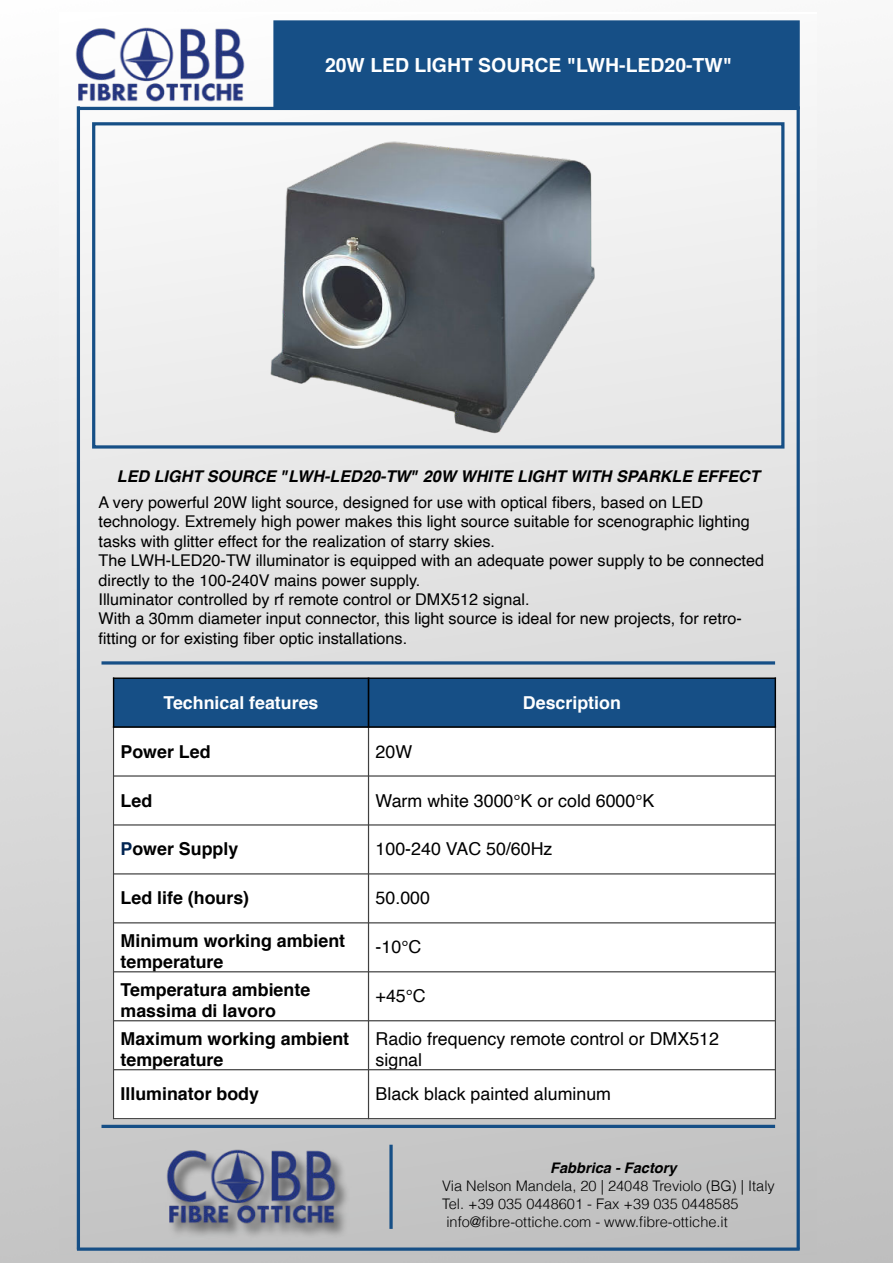
<style>
.page{position:relative;width:893px;height:1263px;background:#fff}
.page>*{position:absolute;margin:0;border:0;box-sizing:border-box;transform-origin:0 0}
.t1{font:700 19.5px "Helvetica";color:#fff}
.t2{font:700 17.85px/21px "Helvetica";color:#000}
.t3{font:17.85px/21px "Helvetica";color:#000}
.t4{font:700 17.85px "Helvetica";color:#fff}
.t5{font:16.2px/19.5px "Helvetica";color:#000}
.t6{font:italic 700 16.2px "Helvetica";color:#000}
.t7{font:300 14.55px/17.9px "Helvetica";color:#000}
.t8{font:italic 700 14.55px "Helvetica";color:#000}
.s1{color:#002452}
</style>
<div class="page">
<div style="left:60px;top:14px;width:757px;height:1240px;background:linear-gradient(to bottom,#fbfcfc,#bfbfc0)"></div>
<svg style="left:389px;top:1145px;width:4px;height:84px"></svg>
<div style="left:273px;top:20px;width:527px;height:89px;background:#164f86"></div>
<hr style="left:78px;top:107px;width:721px;height:3px;background:#164f86">
<hr style="left:77px;top:106px;width:3px;height:1143px;background:#164f86">
<svg style="left:77px;top:1247px;width:723px;height:4px;background:#366490"></svg>
<hr style="left:797px;top:106px;width:3px;height:1143px;background:#164f86">
<div style="left:92px;top:122px;width:692px;height:327px;border:3px solid #164f86"></div>
<hr style="left:102px;top:1125px;width:673px;height:3px;background:#164f86">
<div style="left:113px;top:678px;width:255px;height:49px;background:#164f86"></div>
<div style="left:368px;top:678px;width:407px;height:49px;background:#164f86"></div>
<div style="left:113px;top:727px;width:255px;height:49px;background:#fff"></div>
<div style="left:368px;top:727px;width:407px;height:49px;background:#fff"></div>
<div style="left:113px;top:776px;width:255px;height:49px;background:#fff"></div>
<div style="left:368px;top:776px;width:407px;height:49px;background:#fff"></div>
<div style="left:113px;top:825px;width:255px;height:49px;background:#fff"></div>
<div style="left:368px;top:825px;width:407px;height:49px;background:#fff"></div>
<div style="left:113px;top:874px;width:255px;height:49px;background:#fff"></div>
<div style="left:368px;top:874px;width:407px;height:49px;background:#fff"></div>
<div style="left:113px;top:923px;width:255px;height:49px;background:#fff"></div>
<div style="left:368px;top:923px;width:407px;height:49px;background:#fff"></div>
<div style="left:113px;top:972px;width:255px;height:49px;background:#fff"></div>
<div style="left:368px;top:972px;width:407px;height:49px;background:#fff"></div>
<div style="left:113px;top:1021px;width:255px;height:49px;background:#fff"></div>
<div style="left:368px;top:1021px;width:407px;height:49px;background:#fff"></div>
<div style="left:113px;top:1070px;width:255px;height:49px;background:#fff"></div>
<div style="left:368px;top:1070px;width:407px;height:49px;background:#fff"></div>
<hr style="left:113px;top:726px;width:255px;height:2px;background:#000">
<hr style="left:368px;top:726px;width:408px;height:2px;background:#000">
<hr style="left:113px;top:775px;width:255px;height:2px;background:#404040">
<hr style="left:368px;top:775px;width:408px;height:2px;background:#404040">
<hr style="left:113px;top:824px;width:255px;height:1px;background:#404040">
<hr style="left:368px;top:824px;width:408px;height:1px;background:#404040">
<hr style="left:113px;top:873px;width:255px;height:1px;background:#404040">
<hr style="left:368px;top:873px;width:408px;height:1px;background:#404040">
<hr style="left:113px;top:922px;width:255px;height:1px;background:#404040">
<hr style="left:368px;top:922px;width:408px;height:1px;background:#404040">
<hr style="left:113px;top:971px;width:255px;height:1px;background:#404040">
<hr style="left:368px;top:971px;width:408px;height:1px;background:#404040">
<hr style="left:113px;top:1020px;width:255px;height:1px;background:#404040">
<hr style="left:368px;top:1020px;width:408px;height:1px;background:#404040">
<hr style="left:113px;top:1069px;width:255px;height:1px;background:#404040">
<hr style="left:368px;top:1069px;width:408px;height:1px;background:#404040">
<hr style="left:368px;top:677px;width:1px;height:51px;background:#000">
<hr style="left:368px;top:728px;width:1px;height:97px;background:#404040">
<hr style="left:368px;top:825px;width:1px;height:49px;background:#404040">
<hr style="left:368px;top:874px;width:1px;height:49px;background:#404040">
<hr style="left:368px;top:923px;width:1px;height:49px;background:#404040">
<hr style="left:368px;top:972px;width:1px;height:49px;background:#404040">
<hr style="left:368px;top:1021px;width:1px;height:49px;background:#404040">
<hr style="left:368px;top:1070px;width:1px;height:49px;background:#404040">
<hr style="left:113px;top:677px;width:1px;height:51px;background:#000">
<hr style="left:113px;top:728px;width:1px;height:97px;background:#404040">
<hr style="left:113px;top:825px;width:1px;height:49px;background:#404040">
<hr style="left:113px;top:874px;width:1px;height:49px;background:#404040">
<hr style="left:113px;top:923px;width:1px;height:49px;background:#404040">
<hr style="left:113px;top:972px;width:1px;height:49px;background:#404040">
<hr style="left:113px;top:1021px;width:1px;height:49px;background:#404040">
<hr style="left:113px;top:1070px;width:1px;height:49px;background:#404040">
<hr style="left:775px;top:677px;width:1px;height:51px;background:#000">
<hr style="left:775px;top:728px;width:1px;height:244px;background:#404040">
<hr style="left:775px;top:972px;width:1px;height:49px;background:#404040">
<hr style="left:775px;top:1021px;width:1px;height:49px;background:#404040">
<hr style="left:775px;top:1070px;width:1px;height:49px;background:#404040">
<hr style="left:113px;top:677px;width:255px;height:2px;background:#000">
<hr style="left:368px;top:677px;width:408px;height:2px;background:#000">
<hr style="left:113px;top:1118px;width:255px;height:1px;background:#404040">
<hr style="left:368px;top:1118px;width:408px;height:1px;background:#404040">
<hr style="left:102px;top:661px;width:673px;height:3px;background:#164f86">
<img style="left:237px;top:82px;width:403px;height:380px">
<img style="left:165px;top:1150px;width:187px;height:90px">
<img style="left:166px;top:1150px;width:170px;height:74px">
<img style="left:75px;top:28px;width:171px;height:74px">
<p class="t1" style="left:325px;top:57px;width:408px">20W LED LIGHT SOURCE "LWH-LED20-TW"</p>
<p class="t6" style="left:117px;top:470px;width:644px">LED LIGHT SOURCE "LWH-LED20-TW" 20W WHITE LIGHT WITH SPARKLE EFFECT</p>
<p class="t5" style="left:99px;top:494px;width:667px">A very powerful 20W light source, designed for use with optical fibers, based on LED technology. Extremely high power makes this light source suitable for scenographic lighting tasks with glitter effect for the realization of starry skies.<br>The LWH-LED20-TW illuminator is equipped with an adequate power supply to be connected directly to the 100-240V mains power supply.<br>Illuminator controlled by rf remote control or DMX512 signal.<br>With a 30mm diameter input connector, this light source is ideal for new projects, for retro&shy;fitting or for existing fiber optic installations.</p>
<p class="t4" style="left:163px;top:696px;width:157px">Technical features</p>
<p class="t4" style="left:523px;top:696px;width:99px">Description</p>
<p class="t2" style="left:121px;top:743px;width:92px">Power Led</p>
<p class="t3" style="left:376px;top:743px;width:38px">20W</p>
<p class="t2" style="left:121px;top:791px;width:33px">Led</p>
<p class="t3" style="left:376px;top:791px;width:280px">Warm white 3000°K or cold 6000°K</p>
<p class="t2" style="left:121px;top:840px;width:119px"><span class="s1">P</span>ower Supply</p>
<p class="t3" style="left:376px;top:840px;width:178px">100-240 VAC 50/60Hz</p>
<p class="t2" style="left:121px;top:889px;width:130px">Led life (hours)</p>
<p class="t3" style="left:376px;top:889px;width:56px">50.000</p>
<p class="t2" style="left:121px;top:932px;width:226px">Minimum working ambient temperature</p>
<p class="t3" style="left:376px;top:938px;width:47px">-10°C</p>
<p class="t2" style="left:121px;top:981px;width:191px">Temperatura ambiente massima di lavoro</p>
<p class="t3" style="left:376px;top:987px;width:52px">+45°C</p>
<p class="t2" style="left:121px;top:1029px;width:230px">Maximum working ambient temperature</p>
<p class="t3" style="left:376px;top:1030px;width:345px">Radio frequency remote control or DMX512 signal</p>
<p class="t2" style="left:121px;top:1085px;width:140px">Illuminator body</p>
<p class="t3" style="left:376px;top:1085px;width:237px">Black black painted aluminum</p>
<p class="t8" style="left:550px;top:1162px;width:128px">Fabbrica - Factory</p>
<p class="t7" style="left:442px;top:1178px;width:334px">Via Nelson Mandela, 20 | 24048 Treviolo (BG) | Italy<br>Tel. +39 035 0448601 - Fax +39 035 0448585 info@fibre-ottiche.com - www.fibre-ottiche.it</p>
</div>
